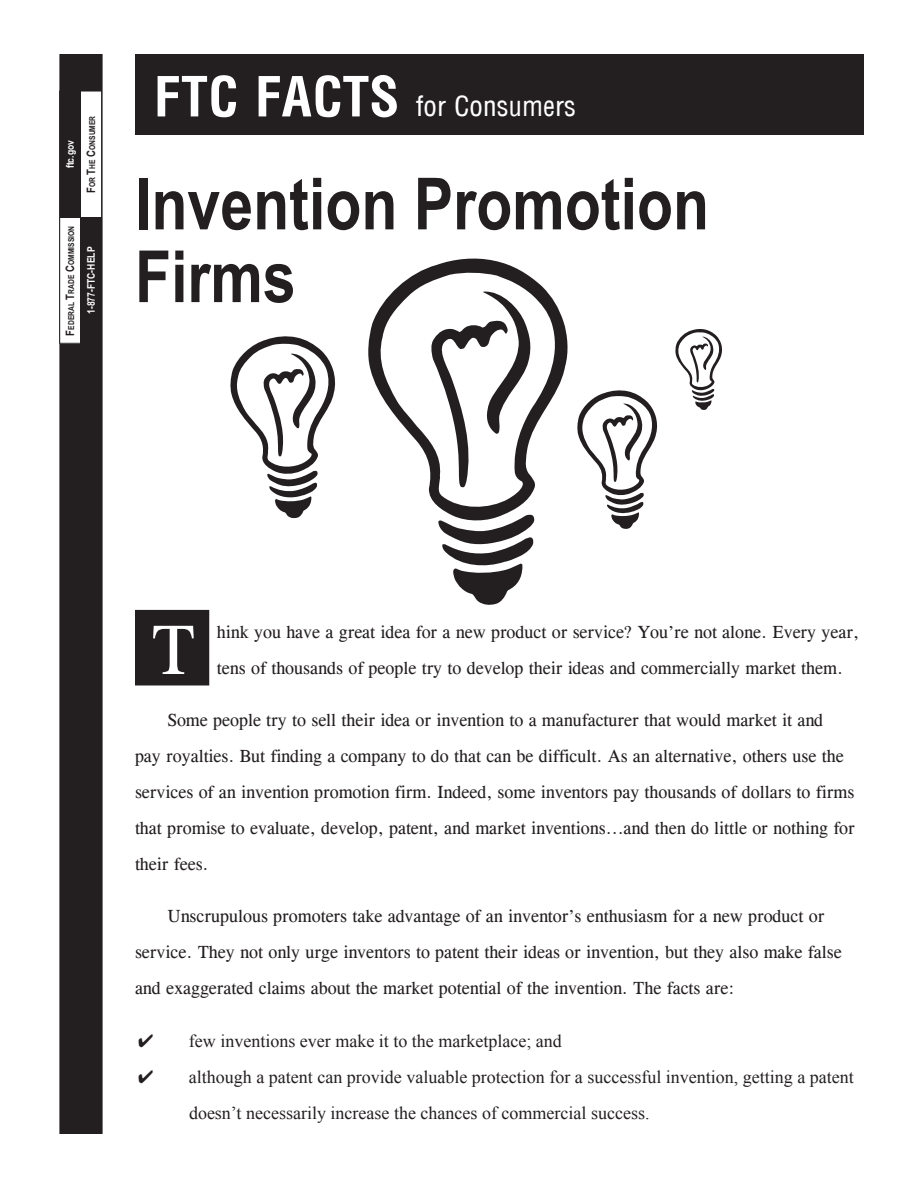
<style>
.page{position:relative;width:918px;height:1188px;background:#fff}
.page>*{position:absolute;margin:0;border:0;box-sizing:border-box;transform-origin:0 0}
.t1{font:700 72px/72.8px "Arial Narrow";color:#231f20}
.BodyText_Leaded_w_Dr{font:70.95px "CG Times";color:#fff}
.t2{font:condensed 27px "Arena";color:#fff}
.BodyText_Leaded{font:18px/36px "CG Times";color:#231f20}
.BodyLeaded{font:18px/36px "Times New Roman";color:#231f20}
.BodyText_Leaded_w_Dr-2{font:18px/36px "CG Times";color:#231f20}
.t3{font:700 10.5px "Arial Narrow";color:#fff}
.t4{font:700 8.1px "Arial Narrow";color:#231f20}
.s1{font-size:11.7px}
.s2{font-weight:700;font-size:54px}
</style>
<div class="page">
<div style="left:136px;top:55px;width:727px;height:79px;background:#231f20"></div>
<div style="left:135px;top:54px;width:729px;height:81px;border:2px solid #231f20"></div>
<div style="left:60px;top:55px;width:42px;height:1078px;background:#231f20"></div>
<div style="left:59px;top:54px;width:44px;height:1080px;border:2px solid #231f20"></div>
<div style="left:60px;top:91px;width:42px;height:252px;background:#fff"></div>
<div style="left:59px;top:91px;width:43px;height:253px;border:1px solid #231f20"></div>
<div style="left:60px;top:91px;width:21px;height:126px;background:#231f20"></div>
<div style="left:81px;top:217px;width:21px;height:126px;background:#231f20"></div>
<div style="left:136px;top:611px;width:72px;height:74px;background:#231f20"></div>
<div style="left:135px;top:610px;width:74px;height:76px;border:2px solid #231f20"></div>
<svg style="left:368px;top:258px;width:200px;height:256px"></svg>
<svg style="left:376px;top:272px;width:185px;height:238px"></svg>
<svg style="left:430px;top:291px;width:103px;height:197px"></svg>
<svg style="left:438px;top:514px;width:97px;height:91px"></svg>
<svg style="left:577px;top:390px;width:81px;height:139px"></svg>
<svg style="left:675px;top:329px;width:47px;height:81px"></svg>
<svg style="left:230px;top:336px;width:106px;height:183px"></svg>
<p class="t3" style="left:62px;top:168px;width:30px;rotate:-90deg">ftc.gov</p>
<p class="t4" style="left:86px;top:193px;width:79px;rotate:-90deg"><span class="s1">F</span>OR <span class="s1">T</span>HE <span class="s1">C</span>ONSUMER</p>
<p class="t4" style="left:65px;top:336px;width:111px;rotate:-90deg"><span class="s1">F</span>EDERAL <span class="s1">T</span>RADE <span class="s1">C</span>OMMISSION</p>
<p class="t3" style="left:83px;top:314px;width:69px;rotate:-90deg">1-877-FTC-HELP</p>
<p class="t2" style="left:154px;top:95px;width:424px"><span class="s2">FTC FACTS</span> for Consumers</p>
<p class="t1" style="left:135px;top:164px;width:576px">Invention Promotion<br>Firms</p>
<p class="BodyText_Leaded_w_Dr" style="left:151px;top:609px;width:46px">T</p>
<p class="BodyText_Leaded_w_Dr-2" style="left:217px;top:614px;width:644px">hink you have a great idea for a new product or service? You’re not alone. Every year, tens of thousands of people try to develop their ideas and commercially market them.</p>
<p class="BodyText_Leaded" style="left:135px;top:702px;width:721px;text-indent:32px">Some people try to sell their idea or invention to a manufacturer that would market it and<br>pay royalties. But finding a company to do that can be difficult. As an alternative, others use the services of an invention promotion firm. Indeed, some inventors pay thousands of dollars to firms that promise to evaluate, develop, patent, and market inventions...and then do little or nothing for their fees.</p>
<p class="BodyText_Leaded" style="left:135px;top:898px;width:708px;text-indent:32px">Unscrupulous promoters take advantage of an inventor’s enthusiasm for a new product or service. They not only urge inventors to patent their ideas or invention, but they also make false and exaggerated claims about the market potential of the invention. The facts are:</p>
<p class="BodyLeaded" style="left:138px;top:1022px;width:425px">✔ few inventions ever make it to the marketplace; and</p>
<p class="BodyLeaded" style="left:189px;top:1058px;width:666px;text-indent:-51px">✔ although a patent can provide valuable protection for a successful invention, getting a patent doesn’t necessarily increase the chances of commercial success.</p>
</div>
